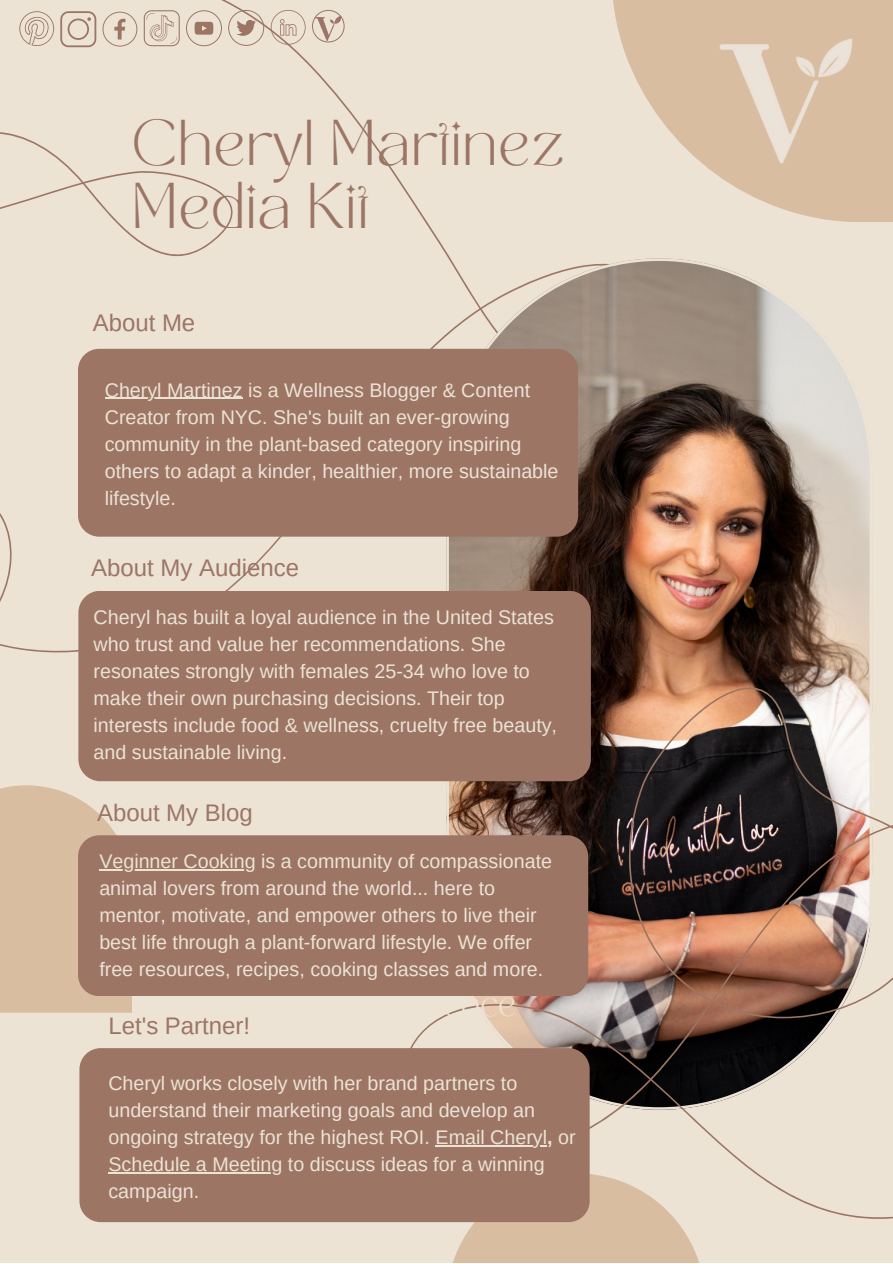
<style>
.page{position:relative;width:893px;height:1264px;background:#fff}
.page>*{position:absolute;margin:0;border:0;box-sizing:border-box;transform-origin:0 0}
.t1{font:700 80.85px "Abhaya Libre";color:#ece3d5}
.t2{font:45.3px/63px "TAN MON CHERI Regular";letter-spacing:.03em;color:#9c7565}
.t3{font:25.65px/34.8px "TAN MON CHERI Regular";color:#ece3d5}
.t4{font:24px "Arimo";color:#9c7565}
.t5{font:19.65px/27px "Arimo";color:#ece3d5}
.s1{font-weight:700}
</style>
<div class="page">
<div style="left:0;top:0;width:892px;height:1262px;background:#ece3d5"></div>
<div style="left:447px;top:1173px;width:258px;height:89px;background:#d9bda0"></div>
<div style="left:0;top:785px;width:132px;height:227px;background:#d9bda0"></div>
<svg style="left:0;top:0;width:450px;height:653px"></svg>
<img style="left:446px;top:258px;width:424px;height:426px">
<img style="left:398px;top:684px;width:494px;height:556px">
<img style="left:540px;top:0;width:352px;height:285px">
<div style="left:78px;top:349px;width:500px;height:187px;background:#9c7565;border-radius:21px"></div>
<hr style="left:105px;top:398px;width:137px;height:1px;background:#ece3d5">
<div style="left:79px;top:1048px;width:510px;height:174px;background:#9c7565;border-radius:21px"></div>
<div style="left:78px;top:835px;width:510px;height:161px;background:#9c7565;border-radius:21px"></div>
<hr style="left:99px;top:869px;width:157px;height:1px;background:#ece3d5">
<div style="left:78px;top:590px;width:512px;height:191px;background:#9c7565;border-radius:22px"></div>
<img style="left:307px;top:6px;width:42px;height:44px">
<svg style="left:60px;top:11px;width:36px;height:36px"></svg>
<svg style="left:19px;top:11px;width:35px;height:35px"></svg>
<svg style="left:102px;top:12px;width:35px;height:35px"></svg>
<svg style="left:144px;top:10px;width:36px;height:36px"></svg>
<svg style="left:186px;top:10px;width:36px;height:36px"></svg>
<svg style="left:228px;top:10px;width:36px;height:36px"></svg>
<svg style="left:271px;top:10px;width:34px;height:35px"></svg>
<svg style="left:312px;top:10px;width:32px;height:32px"></svg>
<hr style="left:435px;top:1145px;width:112px;height:1px;background:#ece3d5">
<hr style="left:108px;top:1172px;width:174px;height:1px;background:#ece3d5">
<h2 class="t2" style="left:132px;top:119px;width:433px">Cheryl Martinez<br>Media Kit</h2>
<p class="t4" style="left:93px;top:309px;width:104px">About Me</p>
<p class="t5" style="left:105px;top:376px;width:455px">Cheryl Martinez is a Wellness Blogger &amp; Content Creator from NYC. She's built an ever-growing community in the plant-based category inspiring others to adapt a kinder, healthier, more sustainable lifestyle.</p>
<p class="t4" style="left:91px;top:554px;width:209px">About My Audience</p>
<p class="t5" style="left:94px;top:603px;width:465px">Cheryl has built a loyal audience in the United States who trust and value her recommendations. She resonates strongly with females 25-34 who love to make their own purchasing decisions. Their top interests include food &amp; wellness, cruelty free beauty, and sustainable living.</p>
<p class="t4" style="left:97px;top:799px;width:157px">About My Blog</p>
<p class="t5" style="left:99px;top:848px;width:454px">Veginner Cooking is a community of compassionate animal lovers from around the world... here to mentor, motivate, and empower others to live their best life through a plant-forward lifestyle. We offer free resources, recipes, cooking classes and more.</p>
<h3 class="t3" style="left:369px;top:920px;width:136px">Monthly<br>Engaged</h3>
<h1 class="t1" style="left:143px;top:929px;width:99px">1M</h1>
<p class="t4" style="left:108px;top:1012px;width:143px">Let's Partner!</p>
<p class="t5" style="left:108px;top:1069px;width:468px">Cheryl works closely with her brand partners to understand their marketing goals and develop an ongoing strategy for the highest ROI. Email Cheryl<span class="s1">,</span> or Schedule a Meeting to discuss ideas for a winning campaign.</p>
</div>
